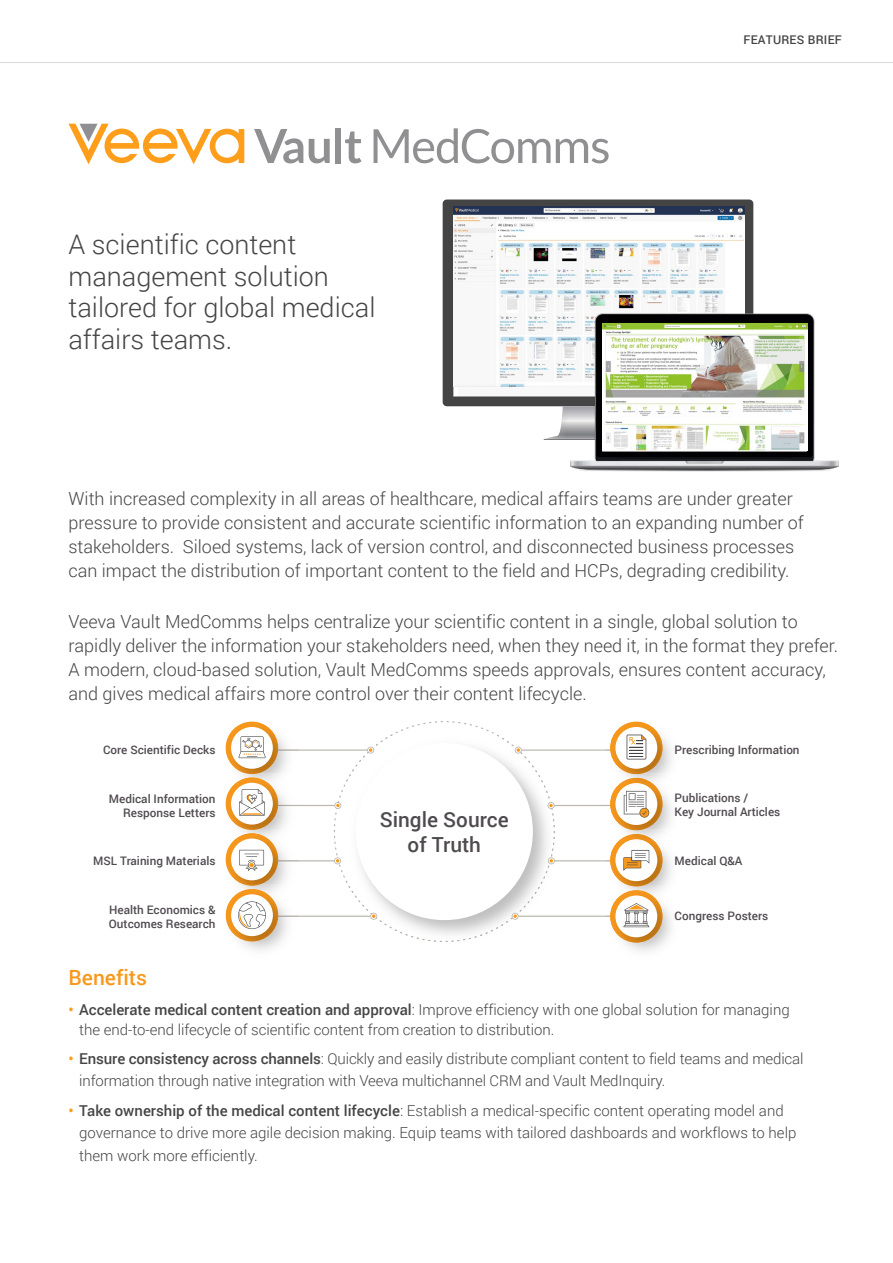
<style>
.page{position:relative;width:893px;height:1263px;background:#fff}
.page>*{position:absolute;margin:0;border:0;box-sizing:border-box;transform-origin:0 0}
.t1{font:300 27px/31.5px "Roboto";color:#454545}
.t2{font:500 21px "Roboto";color:#f8991d}
.t3{font:500 20.7px/24.9px "Roboto";color:#4f4a4f;text-align:center}
.t4{font:300 18px/24px "Roboto";color:#454545}
.t5{font:300 15px/22.5px "Roboto";color:#454545}
.t6{font:500 12px "Roboto";letter-spacing:.02em;color:#444}
.t7{font:500 11.7px/14.1px "Roboto";color:#4f4a4f}
.s1{font-weight:500;color:#ff9e1a}
.s2{font-weight:500}
</style>
<div class="page">
<hr style="left:0;top:62px;width:893px;height:1px;background:#d9d9d9">
<svg style="left:334px;top:721px;width:221px;height:221px"></svg>
<img style="left:494px;top:733px;width:61px;height:38px">
<img style="left:346px;top:733px;width:148px;height:176px">
<img style="left:371px;top:733px;width:147px;height:17px">
<div style="left:356px;top:743px;width:177px;height:177px;background:#fff;border-radius:50%"></div>
<hr style="left:276px;top:749px;width:95px;height:2px;background:#bab5ad">
<hr style="left:276px;top:805px;width:63px;height:1px;background:#bab5ad">
<hr style="left:276px;top:860px;width:62px;height:1px;background:#bab5ad">
<hr style="left:276px;top:916px;width:98px;height:1px;background:#bab5ad">
<svg style="left:367px;top:747px;width:7px;height:7px"></svg>
<svg style="left:334px;top:802px;width:7px;height:7px"></svg>
<svg style="left:334px;top:857px;width:7px;height:7px"></svg>
<svg style="left:370px;top:913px;width:7px;height:7px"></svg>
<hr style="left:517px;top:749px;width:96px;height:2px;background:#bab5ad">
<hr style="left:550px;top:805px;width:63px;height:1px;background:#bab5ad">
<hr style="left:551px;top:860px;width:62px;height:1px;background:#bab5ad">
<hr style="left:514px;top:916px;width:99px;height:1px;background:#bab5ad">
<svg style="left:515px;top:747px;width:7px;height:7px"></svg>
<svg style="left:548px;top:802px;width:7px;height:7px"></svg>
<svg style="left:548px;top:857px;width:7px;height:7px"></svg>
<svg style="left:512px;top:913px;width:7px;height:7px"></svg>
<img style="left:610px;top:851px;width:53px;height:35px">
<div style="left:615px;top:839px;width:42px;height:42px;background:#fff;border-radius:50%"></div>
<img style="left:606px;top:721px;width:65px;height:109px">
<img style="left:611px;top:830px;width:58px;height:21px">
<img style="left:612px;top:834px;width:49px;height:17px">
<img style="left:618px;top:839px;width:37px;height:12px">
<svg style="left:623px;top:850px;width:26px;height:21px"></svg>
<img style="left:610px;top:795px;width:53px;height:35px">
<div style="left:615px;top:783px;width:42px;height:42px;background:#fff;border-radius:50%"></div>
<img style="left:620px;top:886px;width:49px;height:21px">
<img style="left:610px;top:890px;width:53px;height:53px">
<div style="left:615px;top:895px;width:42px;height:42px;background:#fff;border-radius:50%"></div>
<svg style="left:623px;top:903px;width:26px;height:24px"></svg>
<img style="left:606px;top:774px;width:65px;height:21px">
<img style="left:612px;top:778px;width:49px;height:17px">
<img style="left:618px;top:783px;width:37px;height:12px">
<svg style="left:624px;top:791px;width:25px;height:26px"></svg>
<img style="left:610px;top:722px;width:53px;height:52px">
<div style="left:615px;top:727px;width:42px;height:42px;background:#fff;border-radius:50%"></div>
<svg style="left:627px;top:735px;width:19px;height:24px"></svg>
<img style="left:225px;top:721px;width:62px;height:52px">
<img style="left:278px;top:749px;width:21px;height:2px">
<img style="left:226px;top:722px;width:52px;height:51px">
<div style="left:231px;top:727px;width:42px;height:42px;background:#fff;border-radius:50%"></div>
<img style="left:278px;top:795px;width:21px;height:90px">
<svg style="left:278px;top:805px;width:21px;height:1px"></svg>
<img style="left:225px;top:800px;width:1px;height:63px">
<img style="left:241px;top:773px;width:39px;height:22px">
<svg style="left:245px;top:773px;width:14px;height:1px"></svg>
<img style="left:226px;top:777px;width:52px;height:52px">
<div style="left:231px;top:783px;width:42px;height:41px;background:#fff;border-radius:50%"></div>
<svg style="left:278px;top:860px;width:21px;height:1px"></svg>
<img style="left:225px;top:829px;width:74px;height:22px">
<svg style="left:245px;top:829px;width:14px;height:1px"></svg>
<img style="left:226px;top:833px;width:52px;height:52px">
<div style="left:231px;top:838px;width:42px;height:42px;background:#fff;border-radius:50%"></div>
<img style="left:225px;top:906px;width:74px;height:44px">
<svg style="left:278px;top:916px;width:21px;height:1px"></svg>
<svg style="left:245px;top:885px;width:14px;height:1px"></svg>
<img style="left:226px;top:889px;width:52px;height:52px">
<div style="left:231px;top:894px;width:42px;height:42px;background:#fff;border-radius:50%"></div>
<svg style="left:239px;top:736px;width:27px;height:22px"></svg>
<svg style="left:239px;top:789px;width:26px;height:27px"></svg>
<svg style="left:239px;top:850px;width:25px;height:21px"></svg>
<svg style="left:238px;top:901px;width:28px;height:28px"></svg>
<svg style="left:254px;top:129px;width:49px;height:34px"></svg>
<svg style="left:309px;top:139px;width:21px;height:24px"></svg>
<div style="left:335px;top:128px;width:6px;height:35px;background:#909093"></div>
<svg style="left:345px;top:131px;width:17px;height:32px"></svg>
<svg style="left:374px;top:128px;width:235px;height:35px"></svg>
<svg style="left:68px;top:124px;width:176px;height:40px"></svg>
<div style="left:443px;top:200px;width:310px;height:206px;background:#444"></div>
<img style="left:544px;top:406px;width:27px;height:33px">
<svg style="left:544px;top:439px;width:27px;height:1px"></svg>
<svg style="left:453px;top:206px;width:118px;height:191px"></svg>
<img style="left:454px;top:206px;width:290px;height:181px">
<img style="left:571px;top:311px;width:268px;height:160px">
<img style="left:603px;top:323px;width:204px;height:128px">
<h1 class="t1" style="left:68px;top:228px;width:308px">A scientific content management solution tailored for global medical affairs teams.</h1>
<p class="t6" style="left:743px;top:32px;width:100px">FEATURES BRIEF</p>
<p class="t4" style="left:68px;top:486px;width:737px">With increased complexity in all areas of healthcare, medical affairs teams are under greater pressure to provide consistent and accurate scientific information to an expanding number of stakeholders. Siloed systems, lack of version control, and disconnected business processes can impact the distribution of important content to the field and HCPs, degrading credibility.</p>
<p class="t4" style="left:68px;top:609px;width:771px">Veeva Vault MedComms helps centralize your scientific content in a single, global solution to rapidly deliver the information your stakeholders need, when they need it, in the format they prefer.<br>A modern, cloud-based solution, Vault MedComms speeds approvals, ensures content accuracy, and gives medical affairs more control over their content lifecycle.</p>
<p class="t7" style="left:103px;top:742px;width:114px">Core Scientific Decks</p>
<p class="t7" style="left:109px;top:792px;width:108px;text-align:right">Medical Information<br>Response Letters</p>
<p class="t7" style="left:93px;top:854px;width:124px">MSL Training Materials</p>
<p class="t7" style="left:109px;top:903px;width:108px">Health Economics &amp;<br>Outcomes Research</p>
<p class="t3" style="left:380px;top:806px;width:131px">Single Source of Truth</p>
<p class="t7" style="left:675px;top:742px;width:126px">Prescribing Information</p>
<p class="t7" style="left:675px;top:790px;width:107px">Publications /<br>Key Journal Articles</p>
<p class="t7" style="left:675px;top:854px;width:69px">Medical Q&amp;A</p>
<p class="t7" style="left:675px;top:909px;width:95px">Congress Posters</p>
<p class="t2" style="left:68px;top:963px;width:80px">Benefits</p>
<p class="t5" style="left:79px;top:999px;width:712px;line-height:19.5px;text-indent:-11px"><span class="s1">•</span> <span class="s2">Accelerate medical content creation and approval</span>: Improve efficiency with one global solution for managing the end-to-end lifecycle of scientific content from creation to distribution.</p>
<p class="t5" style="left:79px;top:1047px;width:726px;text-indent:-11px"><span class="s1">•</span> <span class="s2">Ensure consistency across channels</span>: Quickly and easily distribute compliant content to field teams and medical information through native integration with Veeva multichannel CRM and Vault MedInquiry.</p>
<p class="t5" style="left:79px;top:1098px;width:719px;text-indent:-11px"><span class="s1">•</span> <span class="s2">Take ownership of the medical content lifecycle</span>: Establish a medical-specific content operating model and governance to drive more agile decision making. Equip teams with tailored dashboards and workflows to help them work more efficiently.</p>
</div>
